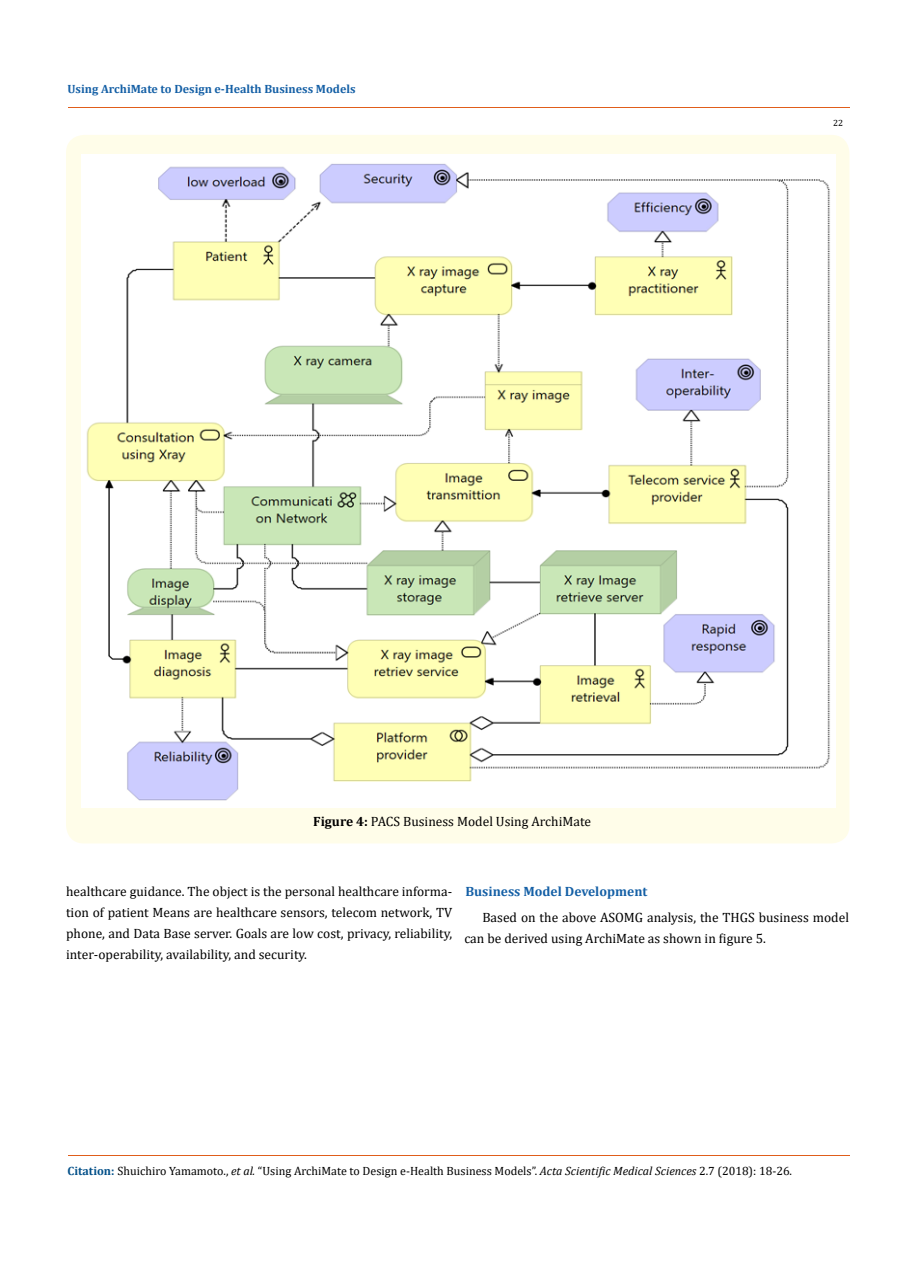
<style>
.page{position:relative;width:917px;height:1262px;background:#fff}
.page>*{position:absolute;margin:0;border:0;box-sizing:border-box;transform-origin:0 0}
.t1{font:13.5px/21px "Cambria";color:#000}
.t2{font:12px "Cambria";color:#000}
.t3{font:700 12px "Cambria";color:#1560a6}
.t4{font:9px "Cambria";color:#000}
.s1{font-weight:700}
.s2{font-weight:700;color:#1560a6}
.s3{font-weight:700;color:#035089}
.s4{font-style:italic}
</style>
<div class="page">
<div style="left:66px;top:135px;width:783px;height:708px;background:#fffde9;border-radius:18px"></div>
<img style="left:81px;top:154px;width:754px;height:653px">
<hr style="left:68px;top:108px;width:781px;height:1px;background:#e05d1a">
<hr style="left:68px;top:1155px;width:781px;height:1px;background:#e05d1a">
<p class="t3" style="left:68px;top:81px;width:289px">Using ArchiMate to Design e-Health Business Models</p>
<p class="t4" style="left:833px;top:118px;width:11px">22</p>
<p class="t1" style="left:313px;top:810px;width:279px"><span class="s1">Figure 4:</span> PACS Business Model Using ArchiMate</p>
<p class="t1" style="left:66px;top:880px;width:583px">healthcare guidance. The object is the personal healthcare informa- <span class="s2">Business Model Development </span>tion of patient Means are healthcare sensors, telecom network, TV<br>phone, and Data Base server. Goals are low cost, privacy, reliability,<br>inter-operability, availability, and security.</p>
<p class="t1" style="left:464px;top:906px;width:386px;text-indent:18px">Based on the above ASOMG analysis, the THGS business model can be derived using ArchiMate as shown in figure 5.</p>
<p class="t2" style="left:68px;top:1163px;width:726px"><span class="s3">Citation:</span> Shuichiro Yamamoto., <span class="s4">et al.</span> “Using ArchiMate to Design e-Health Business Models”. <span class="s4">Acta Scientific Medical Sciences</span> 2.7 (2018): 18-26.</p>
</div>
